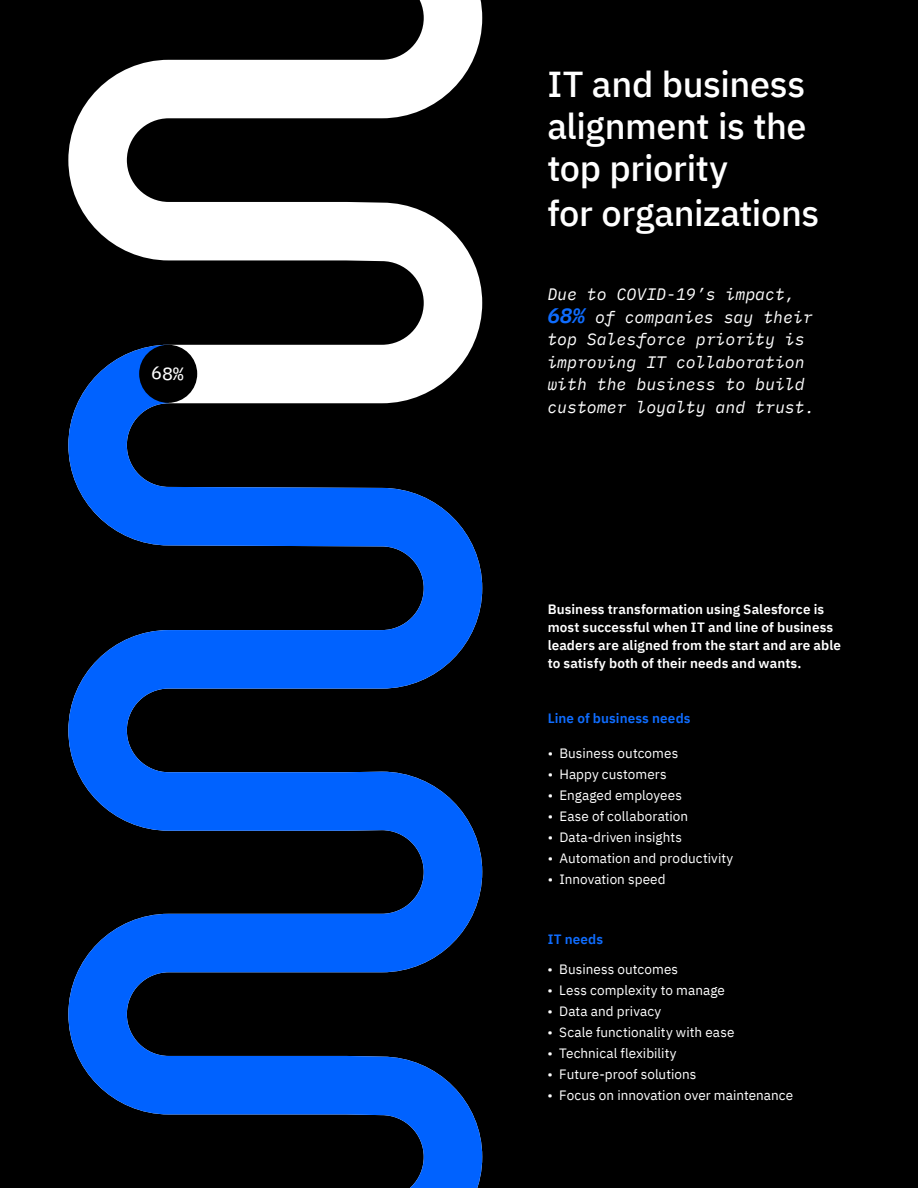
<style>
.page{position:relative;width:918px;height:1188px;background:#000}
.page>*{position:absolute;margin:0;border:0;box-sizing:border-box;transform-origin:0 0}
.t1{font:500 36px/43px "IBM Plex Sans";letter-spacing:-.01em;color:#fff}
.t2{font:italic 16.5px/22.5px "IBM Plex Mono";color:#fff}
.t3{font:13.5px "IBM Plex Sans";letter-spacing:.005em;color:#fff}
.t4{font:600 13.5px/18px "IBM Plex Sans";letter-spacing:.01em;color:#fff}
.t5{font:600 13.5px "IBM Plex Sans";letter-spacing:.01em;color:#0f6dff}
.s1{font-weight:600;font-size:21px;color:#0f6dff}
</style>
<div class="page">
<svg style="left:68px;top:0;width:414px;height:345px;fill:#000"></svg>
<svg style="left:68px;top:345px;width:414px;height:843px;background:#0b316f"></svg>
<div style="left:139px;top:345px;width:58px;height:58px;background:#000;border-radius:50%"></div>
<h1 class="t1" style="left:547px;top:60px;width:274px">IT and business alignment is the top priority<br>for organizations</h1>
<p class="t2" style="left:547px;top:282px;width:269px">Due to COVID-19’s impact,<br><span class="s1">68%</span> of companies say their top Salesforce priority is improving IT collaboration with the business to build customer loyalty and trust.</p>
<p class="t4" style="left:548px;top:599px;width:295px">Business transformation using Salesforce is most successful when IT and line of business leaders are aligned from the start and are able to satisfy both of their needs and wants.</p>
<p class="t5" style="left:548px;top:708px;width:144px">Line of business needs</p>
<p class="t3" style="left:548px;top:742px;width:132px">• Business outcomes</p>
<p class="t3" style="left:548px;top:763px;width:121px">• Happy customers</p>
<p class="t3" style="left:548px;top:784px;width:136px">• Engaged employees</p>
<p class="t3" style="left:548px;top:805px;width:142px">• Ease of collaboration</p>
<p class="t3" style="left:548px;top:826px;width:136px">• Data-driven insights</p>
<p class="t3" style="left:548px;top:847px;width:187px">• Automation and productivity</p>
<p class="t3" style="left:548px;top:869px;width:120px">• Innovation speed</p>
<p class="t5" style="left:548px;top:928px;width:57px">IT needs</p>
<p class="t3" style="left:548px;top:959px;width:132px">• Business outcomes</p>
<p class="t3" style="left:548px;top:980px;width:179px">• Less complexity to manage</p>
<p class="t3" style="left:548px;top:1001px;width:115px">• Data and privacy</p>
<p class="t3" style="left:548px;top:1022px;width:188px">• Scale functionality with ease</p>
<p class="t3" style="left:548px;top:1043px;width:131px">• Technical flexibility</p>
<p class="t3" style="left:548px;top:1064px;width:150px">• Future-proof solutions</p>
<p class="t3" style="left:548px;top:1085px;width:247px">• Focus on innovation over maintenance</p>
</div>
